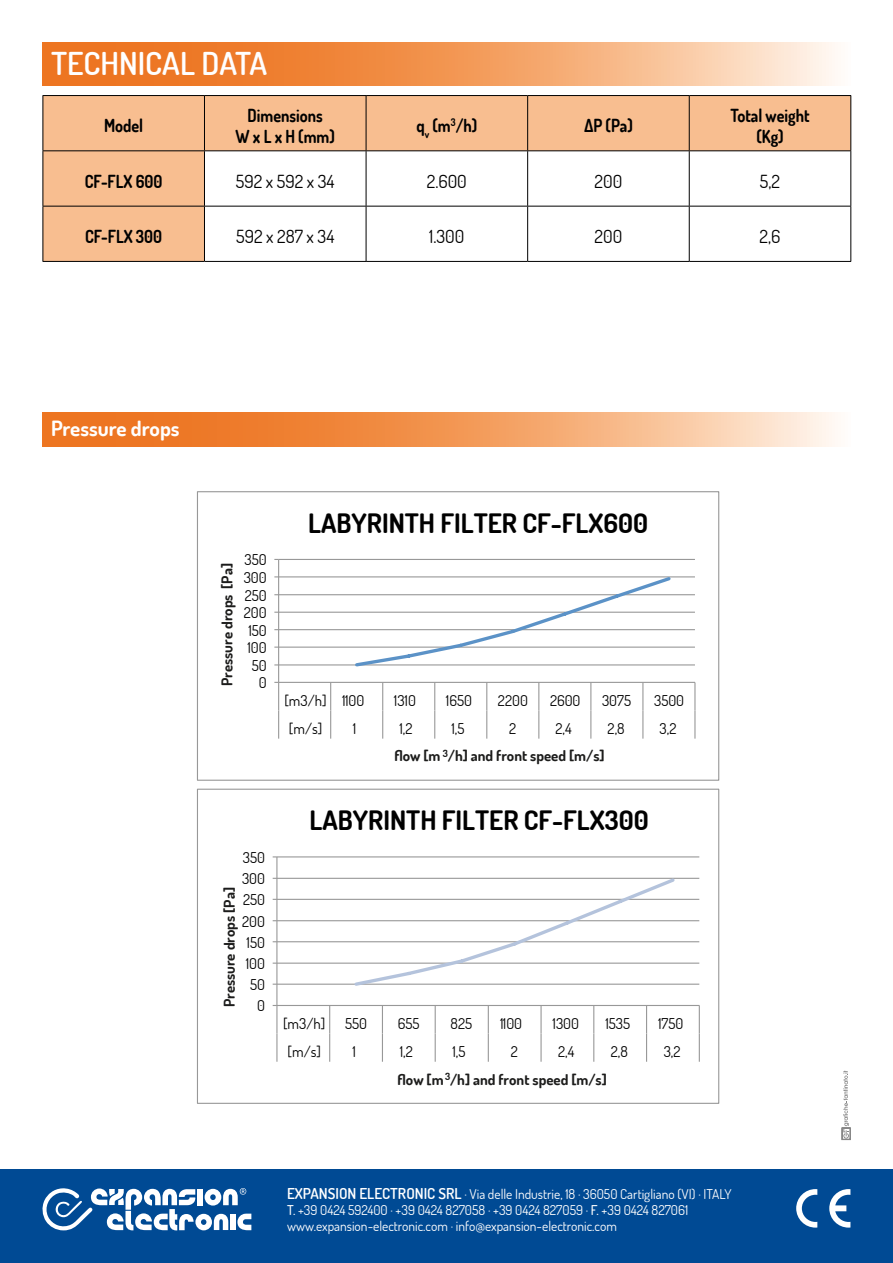
<style>
.page{position:relative;width:893px;height:1263px;background:#fff}
.page>*{position:absolute;margin:0;border:0;box-sizing:border-box;transform-origin:0 0}
.t1{font:600 31.5px "Terminal Dosis";color:#fff}
.t2{font:700 26.7px "Terminal Dosis";color:#000}
.t3{font:700 21px "Terminal Dosis";color:#fff}
.t4{font:700 18px/21.6px "Terminal Dosis";color:#000;text-align:center;scale:.89 1}
.t5{font:18px "Terminal Dosis";color:#000}
.t6{font:14.85px "Terminal Dosis";color:#000}
.t7{font:700 14.85px "Terminal Dosis";color:#1c1c1b}
.t8{font:13.5px/16.2px "Terminal Dosis";color:#fff}
.s1{font-weight:600;font-size:15px}
.s2{font-weight:500}
</style>
<div class="page">
<div style="left:0;top:1169px;width:893px;height:94px;background:#004a94"></div>
<svg style="left:796px;top:1189px;width:21px;height:38px"></svg>
<svg style="left:829px;top:1189px;width:21px;height:38px"></svg>
<svg style="left:42px;top:1188px;width:209px;height:42px"></svg>
<svg style="left:842px;top:1071px;width:8px;height:69px"></svg>
<svg style="left:43px;top:43px;width:792px;height:42px;background:#f39f62"></svg>
<svg style="left:43px;top:412px;width:792px;height:34px;background:#f39f62"></svg>
<svg style="left:44px;top:96px;width:806px;height:165px"></svg>
<hr style="left:43px;top:151px;width:1px;height:55px;background:#000">
<hr style="left:204px;top:151px;width:1px;height:55px;background:#000">
<hr style="left:366px;top:151px;width:1px;height:55px;background:#000">
<hr style="left:527px;top:151px;width:1px;height:55px;background:#000">
<hr style="left:689px;top:151px;width:1px;height:55px;background:#000">
<hr style="left:850px;top:151px;width:1px;height:55px;background:#000">
<hr style="left:43px;top:206px;width:161px;height:1px;background:#000">
<hr style="left:43px;top:206px;width:1px;height:55px;background:#000">
<hr style="left:204px;top:206px;width:162px;height:1px;background:#000">
<hr style="left:204px;top:206px;width:1px;height:55px;background:#000">
<hr style="left:366px;top:206px;width:162px;height:1px;background:#000">
<hr style="left:366px;top:206px;width:1px;height:55px;background:#000">
<hr style="left:528px;top:206px;width:161px;height:1px;background:#000">
<hr style="left:527px;top:206px;width:1px;height:55px;background:#000">
<hr style="left:689px;top:206px;width:162px;height:1px;background:#000">
<hr style="left:689px;top:206px;width:1px;height:55px;background:#000">
<hr style="left:850px;top:206px;width:1px;height:55px;background:#000">
<hr style="left:43px;top:261px;width:161px;height:1px;background:#000">
<hr style="left:204px;top:261px;width:162px;height:1px;background:#000">
<hr style="left:366px;top:261px;width:162px;height:1px;background:#000">
<hr style="left:528px;top:261px;width:161px;height:1px;background:#000">
<hr style="left:689px;top:261px;width:162px;height:1px;background:#000">
<hr style="left:205px;top:95px;width:161px;height:1px;background:#000">
<hr style="left:366px;top:95px;width:162px;height:1px;background:#000">
<hr style="left:528px;top:95px;width:161px;height:1px;background:#000">
<hr style="left:689px;top:95px;width:162px;height:1px;background:#000">
<hr style="left:689px;top:96px;width:1px;height:54px;background:#000">
<hr style="left:850px;top:96px;width:1px;height:54px;background:#000">
<hr style="left:205px;top:150px;width:161px;height:1px;background:#000">
<hr style="left:366px;top:150px;width:162px;height:1px;background:#000">
<hr style="left:528px;top:150px;width:161px;height:1px;background:#000">
<hr style="left:689px;top:150px;width:162px;height:1px;background:#000">
<hr style="left:43px;top:95px;width:162px;height:1px;background:#000">
<hr style="left:43px;top:96px;width:1px;height:54px;background:#000">
<hr style="left:204px;top:96px;width:1px;height:54px;background:#000">
<hr style="left:366px;top:96px;width:1px;height:54px;background:#000">
<hr style="left:527px;top:96px;width:1px;height:54px;background:#000">
<hr style="left:43px;top:150px;width:162px;height:1px;background:#000">
<hr style="left:279px;top:664px;width:416px;height:1px;background:#989898">
<hr style="left:279px;top:646px;width:416px;height:2px;background:#989898">
<hr style="left:279px;top:629px;width:416px;height:1px;background:#989898">
<hr style="left:279px;top:612px;width:416px;height:1px;background:#989898">
<hr style="left:279px;top:594px;width:416px;height:1px;background:#989898">
<hr style="left:279px;top:576px;width:416px;height:1px;background:#989898">
<hr style="left:279px;top:559px;width:416px;height:1px;background:#989898">
<hr style="left:278px;top:559px;width:1px;height:123px;background:#989898">
<hr style="left:279px;top:682px;width:416px;height:1px;background:#989898">
<svg style="left:274px;top:682px;width:5px;height:57px"></svg>
<svg style="left:330px;top:683px;width:1px;height:56px"></svg>
<svg style="left:382px;top:683px;width:1px;height:56px"></svg>
<svg style="left:434px;top:683px;width:1px;height:56px"></svg>
<svg style="left:486px;top:683px;width:1px;height:56px"></svg>
<svg style="left:538px;top:683px;width:1px;height:56px"></svg>
<svg style="left:590px;top:683px;width:1px;height:56px"></svg>
<svg style="left:642px;top:683px;width:1px;height:56px"></svg>
<svg style="left:694px;top:683px;width:1px;height:56px"></svg>
<svg style="left:353px;top:576px;width:320px;height:91px"></svg>
<div style="left:197px;top:491px;width:522px;height:290px;border:1px solid #989898"></div>
<hr style="left:277px;top:984px;width:422px;height:1px;background:#989898">
<hr style="left:277px;top:962px;width:422px;height:2px;background:#989898">
<hr style="left:277px;top:941px;width:422px;height:1px;background:#989898">
<hr style="left:277px;top:920px;width:422px;height:1px;background:#989898">
<hr style="left:277px;top:899px;width:422px;height:1px;background:#989898">
<hr style="left:277px;top:878px;width:422px;height:1px;background:#989898">
<hr style="left:277px;top:856px;width:422px;height:1px;background:#989898">
<hr style="left:276px;top:857px;width:1px;height:148px;background:#989898">
<hr style="left:277px;top:1005px;width:422px;height:1px;background:#989898">
<hr style="left:540px;top:1005px;width:2px;height:28px;background:#989898">
<svg style="left:273px;top:1005px;width:4px;height:57px"></svg>
<svg style="left:329px;top:1006px;width:1px;height:56px"></svg>
<svg style="left:382px;top:1006px;width:1px;height:56px"></svg>
<svg style="left:435px;top:1006px;width:1px;height:56px"></svg>
<svg style="left:488px;top:1006px;width:1px;height:56px"></svg>
<hr style="left:540px;top:1034px;width:2px;height:28px;background:#989898">
<svg style="left:593px;top:1006px;width:1px;height:56px"></svg>
<svg style="left:646px;top:1006px;width:1px;height:56px"></svg>
<svg style="left:699px;top:1005px;width:1px;height:57px"></svg>
<svg style="left:352px;top:877px;width:325px;height:109px"></svg>
<div style="left:197px;top:789px;width:522px;height:315px;border:1px solid #989898"></div>
<h1 class="t1" style="left:51px;top:43px;width:218px">TECHNICAL DATA</h1>
<h3 class="t4" style="left:104px;top:115px;width:45px">model</h3>
<h3 class="t4" style="left:236px;top:104px;width:113px">dimensions<br>W x L x H (mm)</h3>
<h3 class="t4" style="left:416px;top:115px;width:70px">q<sub>v</sub> (m<sup>3</sup>/h)</h3>
<h3 class="t4" style="left:584px;top:115px;width:56px">ΔP (Pa)</h3>
<h3 class="t4" style="left:730px;top:104px;width:91px">total weight (Kg)</h3>
<h3 class="t4" style="left:85px;top:170px;width:89px">CF-FLX 600</h3>
<h3 class="t5" style="left:236px;top:169px;width:100px">592 x 592 x 34</h3>
<h3 class="t5" style="left:427px;top:169px;width:41px">2.600</h3>
<h3 class="t5" style="left:595px;top:169px;width:29px">200</h3>
<h3 class="t5" style="left:760px;top:169px;width:22px">5,2</h3>
<h3 class="t4" style="left:85px;top:225px;width:88px">CF-FLX 300</h3>
<h3 class="t5" style="left:236px;top:225px;width:100px">592 x 287 x 34</h3>
<h3 class="t5" style="left:429px;top:225px;width:37px">1.300</h3>
<h3 class="t5" style="left:595px;top:225px;width:29px">200</h3>
<h3 class="t5" style="left:760px;top:225px;width:22px">2,6</h3>
<h3 class="t3" style="left:51px;top:414px;width:130px">Pressure drops</h3>
<p class="t7" style="left:217px;top:686px;width:124px;rotate:-90deg">Pressure drops [Pa]</p>
<p class="t6" style="left:245px;top:550px;width:24px">350</p>
<p class="t6" style="left:244px;top:568px;width:25px">300</p>
<p class="t6" style="left:245px;top:585px;width:23px">250</p>
<p class="t6" style="left:244px;top:603px;width:24px">200</p>
<p class="t6" style="left:248px;top:620px;width:20px">150</p>
<p class="t6" style="left:247px;top:638px;width:21px">100</p>
<p class="t6" style="left:252px;top:656px;width:16px">50</p>
<p class="t6" style="left:259px;top:673px;width:9px">0</p>
<h2 class="t2" style="left:308px;top:505px;width:341px">LABYRINTH FILTER CF-FLX600</h2>
<p class="t6" style="left:284px;top:691px;width:81px">[m3/h] 1100</p>
<p class="t6" style="left:394px;top:691px;width:24px">1310</p>
<p class="t6" style="left:446px;top:691px;width:28px">1650</p>
<p class="t6" style="left:498px;top:691px;width:31px">2200</p>
<p class="t6" style="left:550px;top:691px;width:32px">2600</p>
<p class="t6" style="left:602px;top:691px;width:30px">3075</p>
<p class="t6" style="left:654px;top:691px;width:32px">3500</p>
<p class="t6" style="left:289px;top:719px;width:35px">[m/s]</p>
<p class="t6" style="left:353px;top:719px;width:5px">1</p>
<p class="t6" style="left:399px;top:719px;width:15px">1,2</p>
<p class="t6" style="left:451px;top:719px;width:15px">1,5</p>
<p class="t6" style="left:509px;top:719px;width:9px">2</p>
<p class="t6" style="left:556px;top:719px;width:18px">2,4</p>
<p class="t6" style="left:608px;top:719px;width:19px">2,8</p>
<p class="t6" style="left:660px;top:719px;width:18px">3,2</p>
<p class="t7" style="left:394px;top:746px;width:212px">flow [m <sup>3</sup>/h] and front speed [m/s]</p>
<p class="t6" style="left:243px;top:848px;width:24px">350</p>
<p class="t6" style="left:242px;top:869px;width:25px">300</p>
<p class="t7" style="left:220px;top:1007px;width:121px;rotate:-90deg">Pressure drops [Pa]</p>
<p class="t6" style="left:243px;top:890px;width:23px">250</p>
<p class="t6" style="left:242px;top:911px;width:24px">200</p>
<p class="t6" style="left:247px;top:932px;width:20px">150</p>
<p class="t6" style="left:246px;top:954px;width:21px">100</p>
<p class="t6" style="left:250px;top:975px;width:16px">50</p>
<p class="t6" style="left:257px;top:996px;width:9px">0</p>
<h2 class="t2" style="left:309px;top:803px;width:341px">LABYRINTH FILTER CF-FLX300</h2>
<p class="t6" style="left:283px;top:1014px;width:44px">[m3/h]</p>
<p class="t6" style="left:345px;top:1014px;width:23px">550</p>
<p class="t6" style="left:398px;top:1014px;width:23px">655</p>
<p class="t6" style="left:451px;top:1014px;width:23px">825</p>
<p class="t6" style="left:500px;top:1014px;width:24px">1100</p>
<p class="t6" style="left:553px;top:1014px;width:28px">1300</p>
<p class="t6" style="left:605px;top:1014px;width:26px">1535</p>
<p class="t6" style="left:658px;top:1014px;width:27px">1750</p>
<p class="t6" style="left:288px;top:1042px;width:35px">[m/s]</p>
<p class="t6" style="left:352px;top:1042px;width:5px">1</p>
<p class="t6" style="left:400px;top:1042px;width:15px">1,2</p>
<p class="t6" style="left:452px;top:1042px;width:15px">1,5</p>
<p class="t6" style="left:511px;top:1042px;width:9px">2</p>
<p class="t6" style="left:558px;top:1042px;width:18px">2,4</p>
<p class="t6" style="left:611px;top:1042px;width:19px">2,8</p>
<p class="t6" style="left:664px;top:1042px;width:18px">3,2</p>
<p class="t7" style="left:397px;top:1069px;width:211px">flow [m <sup>3</sup>/h] and front speed [m/s]</p>
<p class="t8" style="left:287px;top:1185px;width:446px"><span class="s1">EXPANSION ELECTRONIC SRL</span> · Via delle Industrie, 18 · 36050 Cartigliano (VI) · ITALY<br><span class="s2">T.</span> +39 0424 592400 · +39 0424 827058 · +39 0424 827059 · <span class="s2">F.</span> +39 0424 827061 www.expansion-electronic.com · info@expansion-electronic.com</p>
</div>
